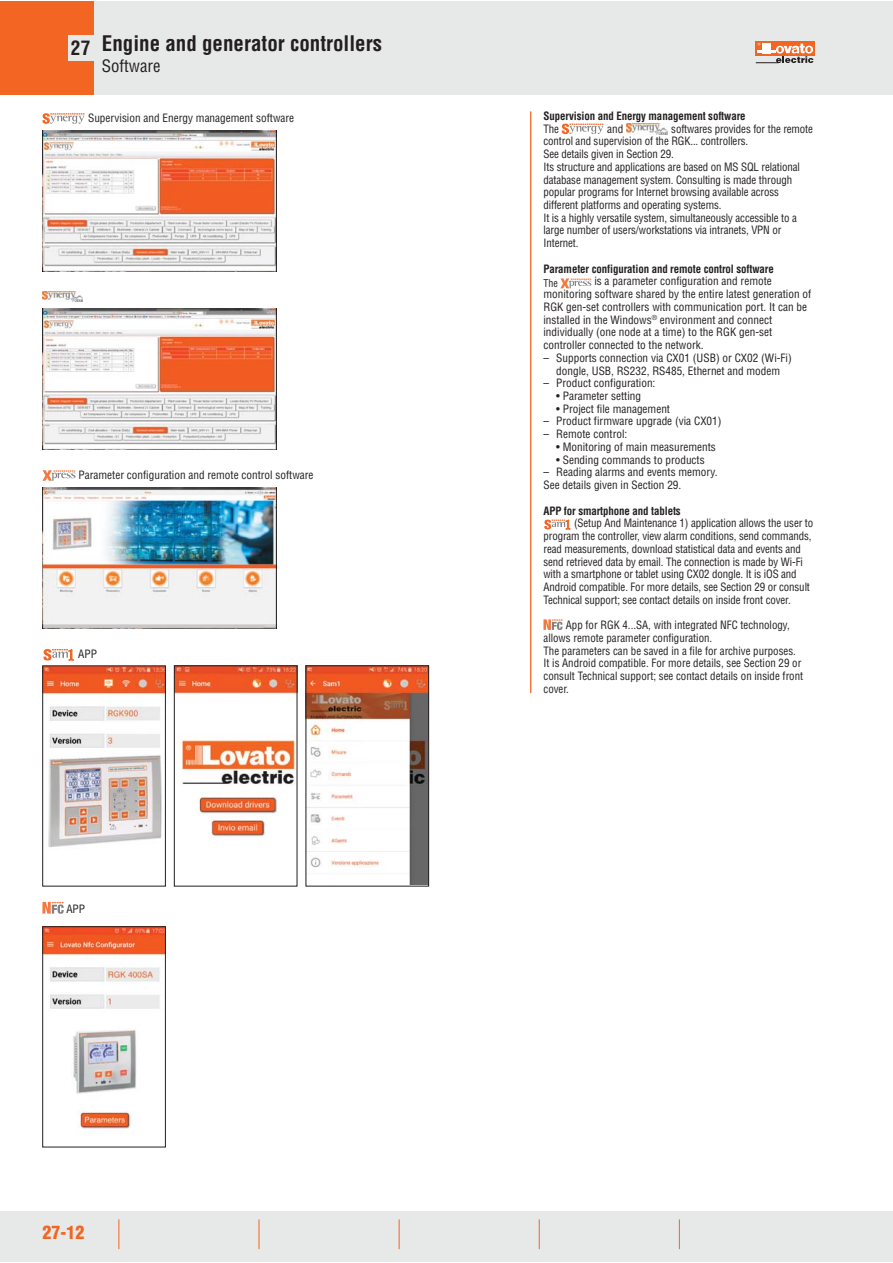
<style>
.page{position:relative;width:893px;height:1263px;background:#fff}
.page>*{position:absolute;margin:0;border:0;box-sizing:border-box;transform-origin:0 0}
.t1{font:700 condensed 21px "Helvetica";color:#231f20}
.t2{font:700 condensed 19.5px "Helvetica";color:#231f20}
.t3{font:900 condensed 18px "Helvetica";color:#f26522}
.t4{font:condensed 16.8px "Helvetica";color:#231f20}
.t5{font:condensed 11.25px/12.8px "Helvetica";color:#231f20}
.t6{font:700 condensed 11.25px "Helvetica";letter-spacing:-.01em;color:#231f20}
.t7{font:condensed 10.5px "Helvetica";color:#231f20;scale:.95 1}
</style>
<div class="page">
<div style="left:0;top:1px;width:893px;height:93px;background:#e7e8e8"></div>
<div style="left:0;top:1211px;width:893px;height:51px;background:#e7e8e8"></div>
<div style="left:756px;top:41px;width:59px;height:14px;background:#f26522"></div>
<svg style="left:756px;top:43px;width:57px;height:20px"></svg>
<div style="left:0;top:1px;width:93px;height:93px;background:#f26522"></div>
<div style="left:68px;top:35px;width:28px;height:25px;background:#e7e8e8"></div>
<hr style="left:118px;top:1219px;width:1px;height:30px;background:#f26522">
<hr style="left:259px;top:1219px;width:1px;height:30px;background:#f26522">
<hr style="left:399px;top:1219px;width:1px;height:30px;background:#f26522">
<hr style="left:539px;top:1219px;width:1px;height:30px;background:#f26522">
<hr style="left:679px;top:1219px;width:1px;height:30px;background:#f26522">
<hr style="left:530px;top:111px;width:1px;height:582px;background:#f26522">
<svg style="left:42px;top:470px;width:33px;height:11px"></svg>
<div style="left:42px;top:487px;width:234px;height:145px;background:linear-gradient(to right,#fff,#fff)"></div>
<img style="left:43px;top:487px;width:233px;height:141px">
<svg style="left:42px;top:113px;width:43px;height:11px"></svg>
<img style="left:43px;top:131px;width:233px;height:141px">
<img style="left:42px;top:291px;width:41px;height:11px">
<img style="left:43px;top:309px;width:233px;height:141px">
<svg style="left:43px;top:649px;width:32px;height:12px"></svg>
<img style="left:44px;top:668px;width:120px;height:179px">
<div style="left:42px;top:666px;width:124px;height:220px;border:1px solid #231f20"></div>
<svg style="left:42px;top:902px;width:22px;height:12px"></svg>
<img style="left:44px;top:928px;width:120px;height:201px">
<div style="left:42px;top:926px;width:124px;height:221px;border:1px solid #231f20"></div>
<img style="left:176px;top:668px;width:119px;height:170px">
<div style="left:174px;top:666px;width:123px;height:220px;border:1px solid #231f20"></div>
<img style="left:308px;top:668px;width:119px;height:216px">
<div style="left:306px;top:666px;width:123px;height:220px;border:1px solid #231f20"></div>
<svg style="left:544px;top:519px;width:27px;height:10px"></svg>
<svg style="left:560px;top:278px;width:31px;height:10px"></svg>
<svg style="left:543px;top:619px;width:19px;height:11px"></svg>
<svg style="left:562px;top:124px;width:41px;height:10px"></svg>
<img style="left:627px;top:124px;width:40px;height:10px">
<h2 class="t2" style="left:71px;top:40px;width:21px">27</h2>
<h1 class="t1" style="left:102px;top:35px;width:282px">Engine and generator controllers</h1>
<h3 class="t4" style="left:102px;top:59px;width:60px">Software</h3>
<p class="t5" style="left:88px;top:112px;width:208px">Supervision and Energy management software</p>
<p class="t5" style="left:79px;top:469px;width:236px">Parameter configuration and remote control software</p>
<p class="t5" style="left:78px;top:649px;width:20px">APP</p>
<p class="t5" style="left:66px;top:904px;width:20px">APP</p>
<h3 class="t3" style="left:42px;top:1226px;width:43px">27-12</h3>
<p class="t6" style="left:543px;top:111px;width:204px">Supervision and Energy management software</p>
<p class="t5" style="left:543px;top:123px;width:17px">The</p>
<p class="t5" style="left:607px;top:123px;width:18px">and</p>
<p class="t5" style="left:543px;top:123px;width:271px;text-indent:128px">softwares provides for the remote control and supervision of the RGK... controllers.<br>See details given in Section 29.<br>Its structure and applications are based on MS SQL relational database management system. Consulting is made through popular programs for Internet browsing available across different platforms and operating systems.<br>It is a highly versatile system, simultaneously accessible to a large number of users/workstations via intranets, VPN or Internet.</p>
<p class="t6" style="left:543px;top:264px;width:232px">Parameter configuration and remote control software</p>
<p class="t7" style="left:543px;top:279px;width:17px">The</p>
<p class="t5" style="left:543px;top:276px;width:269px;text-indent:51px">is a parameter configuration and remote monitoring software shared by the entire latest generation of RGK gen-set controllers with communication port. It can be installed in the Windows<sup>®</sup> environment and connect individually (one node at a time) to the RGK gen-set controller connected to the network.</p>
<p class="t5" style="left:543px;top:352px;width:250px;text-align:center">– Supports connection via CX01 (USB) or CX02 (Wi-Fi) dongle, USB, RS232, RS485, Ethernet and modem</p>
<p class="t5" style="left:543px;top:378px;width:113px">– Product configuration:</p>
<p class="t5" style="left:556px;top:390px;width:86px">• Parameter setting</p>
<p class="t5" style="left:556px;top:403px;width:115px">• Project file management</p>
<p class="t5" style="left:543px;top:416px;width:180px">– Product firmware upgrade (via CX01)</p>
<p class="t5" style="left:543px;top:429px;width:85px">– Remote control:</p>
<p class="t5" style="left:556px;top:441px;width:161px">• Monitoring of main measurements</p>
<p class="t5" style="left:556px;top:454px;width:150px">• Sending commands to products</p>
<p class="t5" style="left:543px;top:467px;width:176px">– Reading alarms and events memory.<br>See details given in Section 29.</p>
<p class="t6" style="left:543px;top:506px;width:139px">APP for smartphone and tablets</p>
<p class="t5" style="left:543px;top:518px;width:271px;text-indent:31px">(Setup And Maintenance 1) application allows the user to program the controller, view alarm conditions, send commands, read measurements, download statistical data and events and send retrieved data by email. The connection is made by Wi-Fi with a smartphone or tablet using CX02 dongle. It is iOS and Android compatible. For more details, see Section 29 or consult Technical support; see contact details on inside front cover.</p>
<p class="t5" style="left:543px;top:620px;width:261px;text-indent:22px">App for RGK 4...SA, with integrated NFC technology, allows remote parameter configuration.<br>The parameters can be saved in a file for archive purposes.<br>It is Android compatible. For more details, see Section 29 or consult Technical support; see contact details on inside front cover.</p>
</div>
